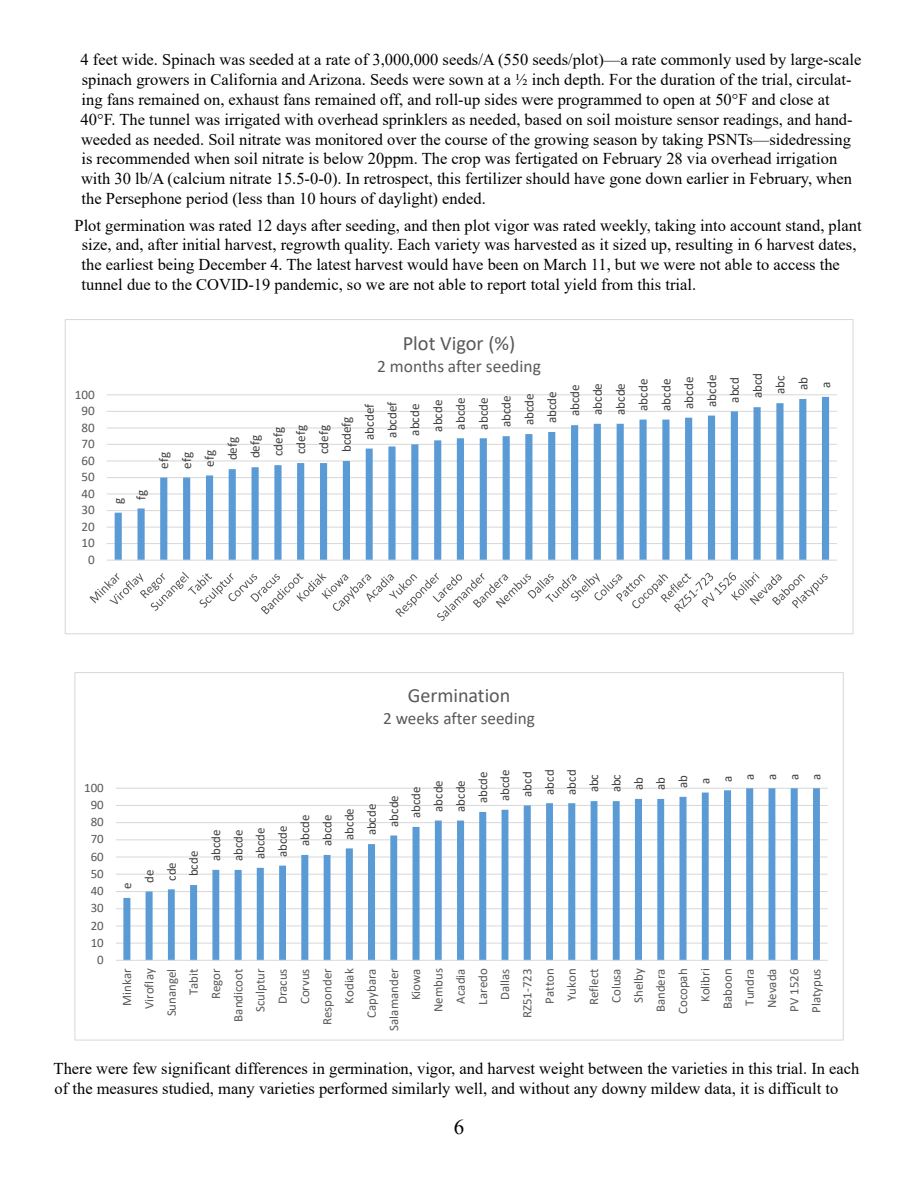
<style>
.page{position:relative;width:918px;height:1188px;background:#fff}
.page>*{position:absolute;margin:0;border:0;box-sizing:border-box;transform-origin:0 0}
.t1{font:21px "Times New Roman";color:#000}
.t2{font:20.4px "Calibri";color:#595959}
.t3{font:20.1px "Calibri";color:#595959}
.t4{font:17.4px "Calibri";color:#595959}
.t5{font:17.25px "Calibri";color:#595959}
.t6{font:16.5px/19.8px "Times New Roman";color:#000}
.t7{font:13.05px/22.8px "Calibri";letter-spacing:-.005em;color:#404040}
.t8{font:13.05px "Calibri";color:#595959}
.t9{font:12.9px/22.2px "Calibri";color:#595959;text-align:right}
.t10{font:12.9px "Calibri";color:#404040}
</style>
<div class="page">
<hr style="left:116px;top:943px;width:712px;height:1px;background:#d9d9d9">
<hr style="left:116px;top:925px;width:712px;height:1px;background:#d9d9d9">
<hr style="left:116px;top:908px;width:712px;height:1px;background:#d9d9d9">
<hr style="left:116px;top:891px;width:712px;height:1px;background:#d9d9d9">
<hr style="left:116px;top:874px;width:712px;height:1px;background:#d9d9d9">
<hr style="left:116px;top:856px;width:712px;height:2px;background:#d9d9d9">
<hr style="left:116px;top:839px;width:712px;height:1px;background:#d9d9d9">
<hr style="left:116px;top:822px;width:712px;height:1px;background:#d9d9d9">
<hr style="left:116px;top:805px;width:712px;height:1px;background:#d9d9d9">
<hr style="left:116px;top:788px;width:712px;height:1px;background:#d9d9d9">
<svg style="left:123px;top:788px;width:697px;height:172px"></svg>
<hr style="left:116px;top:960px;width:712px;height:1px;background:#d9d9d9">
<hr style="left:107px;top:543px;width:730px;height:1px;background:#d9d9d9">
<hr style="left:107px;top:527px;width:730px;height:1px;background:#d9d9d9">
<hr style="left:107px;top:510px;width:730px;height:1px;background:#d9d9d9">
<hr style="left:107px;top:493px;width:730px;height:1px;background:#d9d9d9">
<hr style="left:107px;top:477px;width:730px;height:1px;background:#d9d9d9">
<hr style="left:107px;top:460px;width:730px;height:1px;background:#d9d9d9">
<hr style="left:107px;top:444px;width:730px;height:1px;background:#d9d9d9">
<hr style="left:107px;top:427px;width:730px;height:1px;background:#d9d9d9">
<hr style="left:107px;top:411px;width:730px;height:1px;background:#d9d9d9">
<hr style="left:107px;top:394px;width:730px;height:1px;background:#d9d9d9">
<svg style="left:115px;top:397px;width:714px;height:163px"></svg>
<hr style="left:107px;top:560px;width:730px;height:1px;background:#d9d9d9">
<svg style="left:90px;top:572px;width:738px;height:49px"></svg>
<p class="t6" style="left:81px;top:49px;width:782px">4 feet wide. Spinach was seeded at a rate of 3,000,000 seeds/A (550 seeds/plot)—a rate commonly used by large-scale spinach growers in California and Arizona. Seeds were sown at a ½ inch depth. For the duration of the trial, circulat&shy;ing fans remained on, exhaust fans remained off, and roll-up sides were programmed to open at 50°F and close at 40°F. The tunnel was irrigated with overhead sprinklers as needed, based on soil moisture sensor readings, and hand&shy;weeded as needed. Soil nitrate was monitored over the course of the growing season by taking PSNTs—sidedressing is recommended when soil nitrate is below 20ppm. The crop was fertigated on February 28 via overhead irrigation with 30 lb/A (calcium nitrate 15.5-0-0). In retrospect, this fertilizer should have gone down earlier in February, when the Persephone period (less than 10 hours of daylight) ended.</p>
<p class="t6" style="left:82px;top:215px;width:782px;text-indent:-7px">Plot germination was rated 12 days after seeding, and then plot vigor was rated weekly, taking into account stand, plant size, and, after initial harvest, regrowth quality. Each variety was harvested as it sized up, resulting in 6 harvest dates, the earliest being December 4. The latest harvest would have been on March 11, but we were not able to access the tunnel due to the COVID-19 pandemic, so we are not able to report total yield from this trial.</p>
<p class="t8" style="left:75px;top:385px;width:21px">100</p>
<p class="t8" style="left:81px;top:402px;width:15px">90</p>
<p class="t8" style="left:81px;top:418px;width:15px">80</p>
<p class="t8" style="left:81px;top:435px;width:15px">70</p>
<p class="t8" style="left:81px;top:451px;width:15px">60</p>
<p class="t8" style="left:81px;top:468px;width:15px">50</p>
<p class="t8" style="left:81px;top:484px;width:15px">40</p>
<p class="t8" style="left:81px;top:501px;width:15px">30</p>
<p class="t8" style="left:81px;top:517px;width:15px">20</p>
<p class="t8" style="left:81px;top:534px;width:15px">10</p>
<p class="t8" style="left:88px;top:550px;width:8px">0</p>
<p class="t7" style="left:107px;top:500px;width:12px;text-indent:-4px;rotate:-90deg">g fg</p>
<p class="t7" style="left:152px;top:469px;width:18px;rotate:-90deg">efg</p>
<p class="t7" style="left:175px;top:469px;width:18px;rotate:-90deg">efg</p>
<p class="t7" style="left:198px;top:467px;width:18px;rotate:-90deg">efg</p>
<p class="t7" style="left:221px;top:460px;width:25px;rotate:-90deg">defg</p>
<p class="t7" style="left:243px;top:458px;width:25px;rotate:-90deg">defg</p>
<p class="t7" style="left:266px;top:456px;width:31px;rotate:-90deg">cdefg</p>
<p class="t7" style="left:289px;top:454px;width:31px;rotate:-90deg">cdefg</p>
<p class="t7" style="left:312px;top:454px;width:31px;rotate:-90deg">cdefg</p>
<p class="t7" style="left:335px;top:452px;width:37px;rotate:-90deg">bcdefg</p>
<p class="t2" style="left:403px;top:329px;width:114px">Plot Vigor (%)</p>
<p class="t4" style="left:377px;top:354px;width:165px">2 months after seeding</p>
<p class="t7" style="left:358px;top:440px;width:38px;rotate:-90deg">abcdef</p>
<p class="t7" style="left:380px;top:438px;width:38px;rotate:-90deg">abcdef</p>
<p class="t7" style="left:403px;top:436px;width:34px;rotate:-90deg">abcde</p>
<p class="t7" style="left:426px;top:432px;width:34px;rotate:-90deg">abcde</p>
<p class="t7" style="left:449px;top:430px;width:34px;rotate:-90deg">abcde</p>
<p class="t7" style="left:472px;top:430px;width:34px;rotate:-90deg">abcde</p>
<p class="t7" style="left:495px;top:427px;width:34px;rotate:-90deg">abcde</p>
<p class="t7" style="left:517px;top:425px;width:34px;rotate:-90deg">abcde</p>
<p class="t7" style="left:540px;top:423px;width:34px;rotate:-90deg">abcde</p>
<p class="t7" style="left:563px;top:416px;width:34px;rotate:-90deg">abcde</p>
<p class="t7" style="left:586px;top:415px;width:34px;rotate:-90deg">abcde</p>
<p class="t7" style="left:609px;top:415px;width:34px;rotate:-90deg">abcde</p>
<p class="t7" style="left:632px;top:411px;width:34px;rotate:-90deg">abcde</p>
<p class="t7" style="left:654px;top:411px;width:34px;rotate:-90deg">abcde</p>
<p class="t7" style="left:677px;top:409px;width:34px;rotate:-90deg">abcde</p>
<p class="t7" style="left:700px;top:407px;width:34px;rotate:-90deg">abcde</p>
<p class="t7" style="left:723px;top:403px;width:27px;rotate:-90deg">abcd</p>
<p class="t7" style="left:746px;top:398px;width:27px;rotate:-90deg">abcd</p>
<p class="t7" style="left:768px;top:394px;width:20px;rotate:-90deg">abc</p>
<p class="t7" style="left:791px;top:390px;width:15px;rotate:-90deg">ab</p>
<p class="t7" style="left:814px;top:388px;width:8px;rotate:-90deg">a</p>
<p class="t9" style="left:84px;top:776px;width:21px">100</p>
<p class="t9" style="left:91px;top:793px;width:15px">90</p>
<p class="t9" style="left:91px;top:811px;width:15px">80</p>
<p class="t9" style="left:91px;top:828px;width:15px">70</p>
<p class="t9" style="left:91px;top:845px;width:15px">60</p>
<p class="t9" style="left:91px;top:862px;width:15px">50</p>
<p class="t9" style="left:91px;top:879px;width:15px">40</p>
<p class="t9" style="left:91px;top:897px;width:15px">30</p>
<p class="t9" style="left:91px;top:914px;width:15px">20</p>
<p class="t9" style="left:91px;top:931px;width:15px">10</p>
<p class="t9" style="left:97px;top:948px;width:8px">0</p>
<p class="t3" style="left:408px;top:682px;width:104px">Germination</p>
<p class="t5" style="left:383px;top:707px;width:153px">2 weeks after seeding</p>
<p class="t10" style="left:118px;top:889px;width:8px;rotate:-90deg">e</p>
<p class="t10" style="left:140px;top:883px;width:15px;rotate:-90deg">de</p>
<p class="t10" style="left:162px;top:881px;width:20px;rotate:-90deg">cde</p>
<p class="t10" style="left:185px;top:876px;width:27px;rotate:-90deg">bcde</p>
<p class="t10" style="left:207px;top:861px;width:33px;rotate:-90deg">abcde</p>
<p class="t10" style="left:229px;top:861px;width:33px;rotate:-90deg">abcde</p>
<p class="t10" style="left:251px;top:859px;width:33px;rotate:-90deg">abcde</p>
<p class="t10" style="left:274px;top:857px;width:33px;rotate:-90deg">abcde</p>
<p class="t10" style="left:296px;top:846px;width:33px;rotate:-90deg">abcde</p>
<p class="t10" style="left:318px;top:846px;width:33px;rotate:-90deg">abcde</p>
<p class="t10" style="left:340px;top:840px;width:33px;rotate:-90deg">abcde</p>
<p class="t10" style="left:363px;top:835px;width:33px;rotate:-90deg">abcde</p>
<p class="t10" style="left:385px;top:827px;width:33px;rotate:-90deg">abcde</p>
<p class="t10" style="left:407px;top:818px;width:33px;rotate:-90deg">abcde</p>
<p class="t10" style="left:429px;top:812px;width:33px;rotate:-90deg">abcde</p>
<p class="t10" style="left:452px;top:812px;width:33px;rotate:-90deg">abcde</p>
<p class="t10" style="left:474px;top:803px;width:33px;rotate:-90deg">abcde</p>
<p class="t10" style="left:496px;top:801px;width:33px;rotate:-90deg">abcde</p>
<p class="t10" style="left:518px;top:797px;width:27px;rotate:-90deg">abcd</p>
<p class="t10" style="left:541px;top:795px;width:27px;rotate:-90deg">abcd</p>
<p class="t10" style="left:563px;top:795px;width:27px;rotate:-90deg">abcd</p>
<p class="t10" style="left:585px;top:792px;width:20px;rotate:-90deg">abc</p>
<p class="t10" style="left:607px;top:792px;width:20px;rotate:-90deg">abc</p>
<p class="t10" style="left:629px;top:790px;width:14px;rotate:-90deg">ab</p>
<p class="t10" style="left:652px;top:790px;width:14px;rotate:-90deg">ab</p>
<p class="t10" style="left:674px;top:788px;width:14px;rotate:-90deg">ab</p>
<p class="t10" style="left:696px;top:784px;width:8px;rotate:-90deg">a</p>
<p class="t10" style="left:718px;top:782px;width:8px;rotate:-90deg">a</p>
<p class="t10" style="left:741px;top:780px;width:8px;rotate:-90deg">a</p>
<p class="t10" style="left:763px;top:780px;width:8px;rotate:-90deg">a</p>
<p class="t10" style="left:785px;top:780px;width:8px;rotate:-90deg">a</p>
<p class="t10" style="left:807px;top:780px;width:8px;rotate:-90deg">a</p>
<p class="t9" style="left:115px;top:1031px;width:64px;rotate:-90deg">Minkar<br>Viroflay<br>Sunangel<br>Tabit<br>Regor<br>Bandicoot<br>Sculptur<br>Dracus<br>Corvus<br>Responder<br>Kodiak<br>Capybara<br>Salamander<br>Kiowa<br>Nembus<br>Acadia<br>Laredo<br>Dallas<br>RZ51-723<br>Patton<br>Yukon<br>Reflect<br>Colusa<br>Shelby<br>Bandera<br>Cocopah<br>Kolibri<br>Baboon<br>Tundra<br>Nevada<br>PV 1526<br>Platypus</p>
<p class="t6" style="left:54px;top:1058px;width:807px">There were few significant differences in germination, vigor, and harvest weight between the varieties in this trial. In each of the measures studied, many varieties performed similarly well, and without any downy mildew data, it is difficult to</p>
<p class="t1" style="left:454px;top:1112px;width:12px">6</p>
</div>
